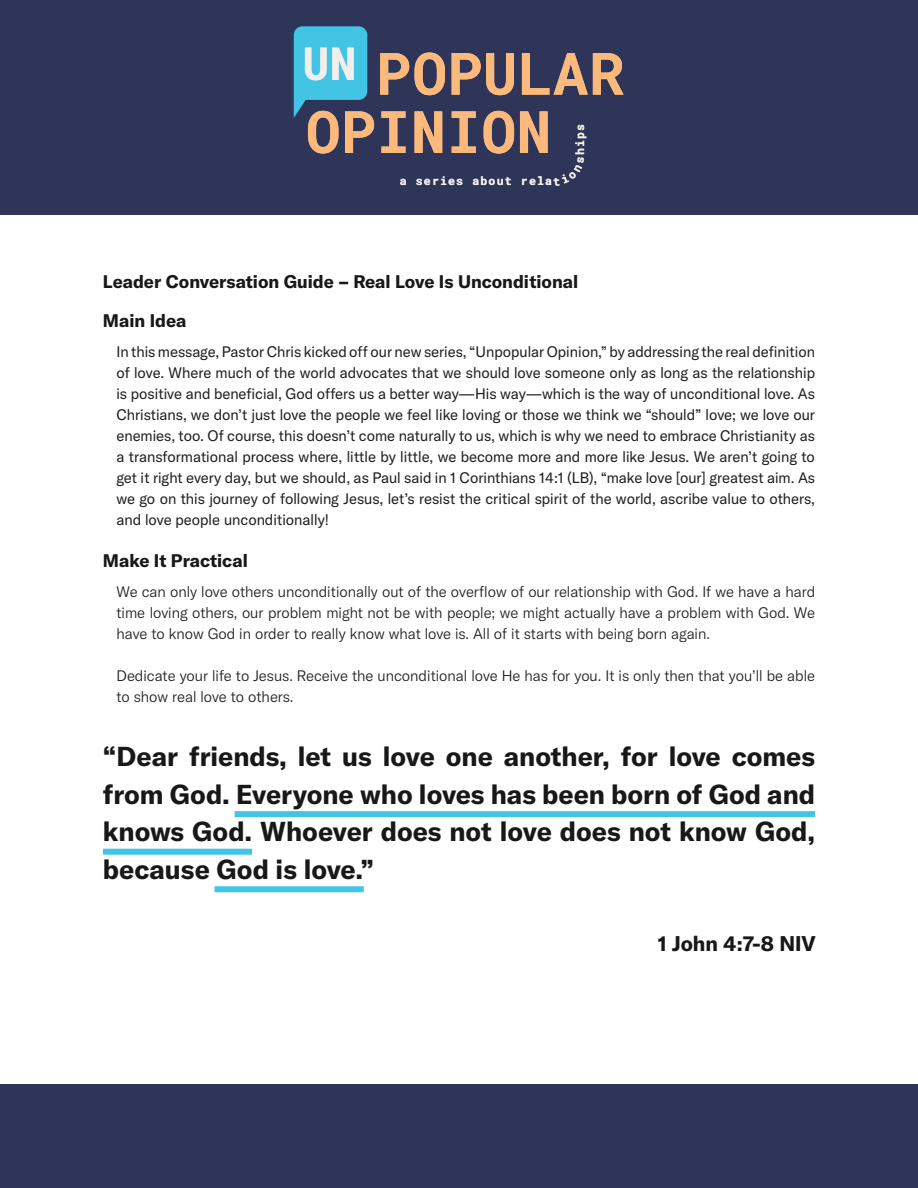
<style>
.page{position:relative;width:918px;height:1188px;background:#fff}
.page>*{position:absolute;margin:0;border:0;box-sizing:border-box;transform-origin:0 0}
.t1{font:700 58.5px/58.3px "Roboto Mono";color:#fbb97b}
.t2{font:700 45px "Roboto Mono";color:#f2eeeb}
.t3{font:700 27px/37.5px "GT America";color:#181818;text-align:justify}
.t4{font:700 21px "GT America";color:#181818}
.t5{font:700 18px "GT America";color:#181818}
.t6{font:15px/21px "GT America";color:#231f20;text-align:justify}
.t7{font:300 15px/21px "GT America";color:#231f20;text-align:justify}
.t8{font:700 11.55px "Roboto Mono";letter-spacing:.1em;color:#f2eeeb}
</style>
<div class="page">
<div style="left:235px;top:811px;width:580px;height:6px;background:#42c4e5"></div>
<div style="left:0;top:0;width:918px;height:215px;background:#2e3558"></div>
<div style="left:0;top:1084px;width:918px;height:104px;background:#2e3558"></div>
<svg style="left:294px;top:26px;width:73px;height:92px"></svg>
<div style="left:103px;top:849px;width:149px;height:6px;background:#42c4e5"></div>
<div style="left:214px;top:886px;width:150px;height:6px;background:#42c4e5"></div>
<p class="t2" style="left:303px;top:32px;width:56px">UN</p>
<p class="t1" style="left:306px;top:42px;width:320px;text-indent:70px">POPULAR<br>OPINION</p>
<p class="t8" style="left:400px;top:173px;width:154px">a series about rela</p>
<p class="t8" style="left:572px;top:155px;width:33px;rotate:-90deg">hips</p>
<p class="t5" style="left:103px;top:270px;width:477px">Leader Conversation Guide – Real Love Is Unconditional</p>
<p class="t5" style="left:103px;top:309px;width:85px">Main Idea</p>
<p class="t6" style="left:116px;top:341px;width:700px">In this message, Pastor Chris kicked off our new series, “Unpopular Opinion,” by addressing the real definition of love. Where much of the world advocates that we should love someone only as long as the relationship is positive and beneficial, God offers us a better way—His way—which is the way of unconditional love. As Christians, we don’t just love the people we feel like loving or those we think we “should” love; we love our enemies, too. Of course, this doesn’t come naturally to us, which is why we need to embrace Christianity as a transformational process where, little by little, we become more and more like Jesus. We aren’t going to get it right every day, but we should, as Paul said in 1 Corinthians 14:1 (LB), “make love [our] greatest aim. As we go on this journey of following Jesus, let’s resist the critical spirit of the world, ascribe value to others, and love people unconditionally!</p>
<p class="t5" style="left:103px;top:549px;width:146px">Make It Practical</p>
<p class="t7" style="left:116px;top:581px;width:700px">We can only love others unconditionally out of the overflow of our relationship with God. If we have a hard time loving others, our problem might not be with people; we might actually have a problem with God. We have to know God in order to really know what love is. All of it starts with being born again.</p>
<p class="t7" style="left:116px;top:665px;width:700px">Dedicate your life to Jesus. Receive the unconditional love He has for you. It is only then that you’ll be able to show real love to others.</p>
<p class="t3" style="left:103px;top:738px;width:714px">“Dear friends, let us love one another, for love comes from God. Everyone who loves has been born of God and knows God. Whoever does not love does not know God, because God is love.”</p>
<p class="t4" style="left:658px;top:930px;width:160px">1 John 4:7-8 NIV</p>
</div>
